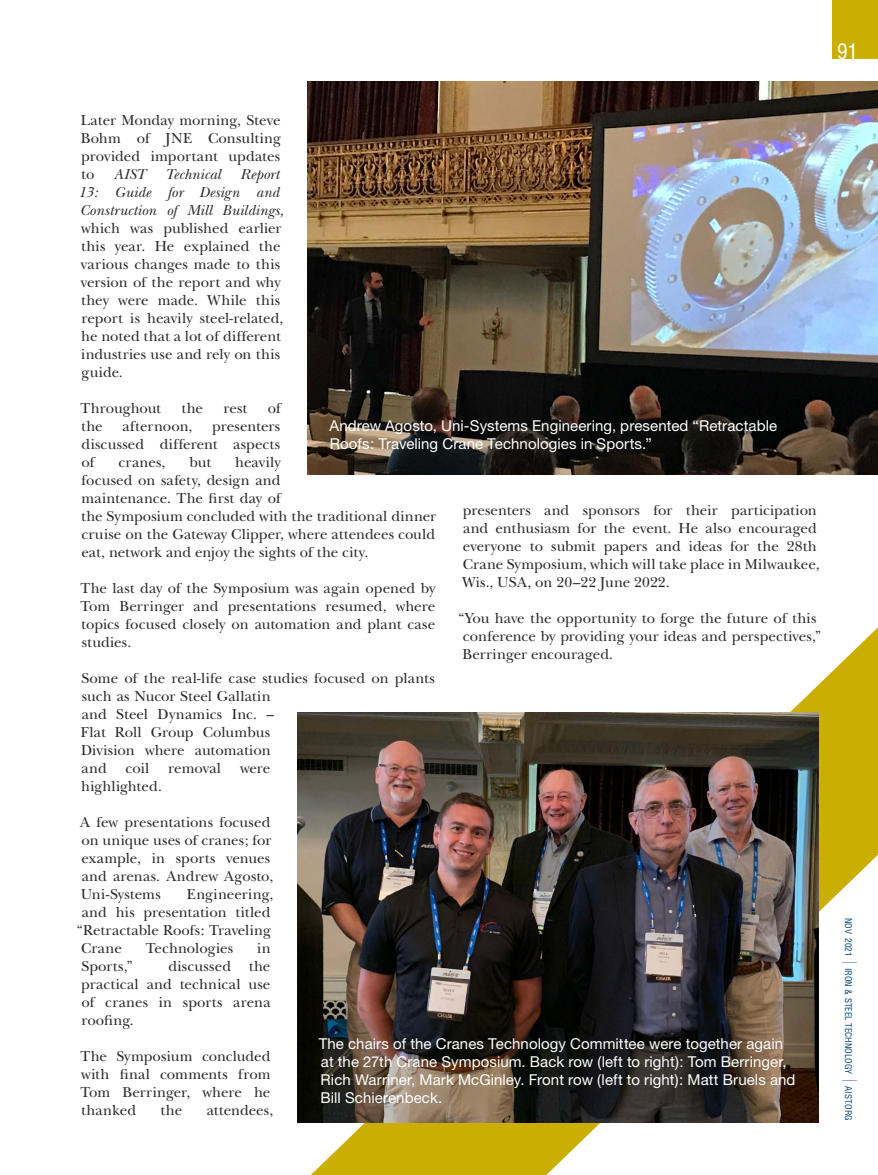
<style>
.page{position:relative;width:878px;height:1175px;background:#fff}
.page>*{position:absolute;margin:0;border:0;box-sizing:border-box;transform-origin:0 0}
.t1{font:condensed 21px "Helvetica";color:#fff}
.t2{font:15px/18px "New Baskerville";letter-spacing:.005em;color:#292829}
.t3{font:15px/18px "Helvetica Neue";letter-spacing:.005em;color:#fff}
.t4{font:italic 15px/18px "New Baskerville";letter-spacing:.005em;color:#292829}
.t5{font:condensed 9px "Helvetica";color:#004575}
</style>
<div class="page">
<svg style="left:311px;top:627px;width:567px;height:547px"></svg>
<img style="left:308px;top:81px;width:570px;height:393px">
<img style="left:298px;top:712px;width:520px;height:410px">
<div style="left:832px;top:0;width:46px;height:58px;background:#caae01"></div>
<h1 class="t1" style="left:837px;top:38px;width:22px">91</h1>
<p class="t2" style="left:81px;top:111px;width:202px;text-align:justify">Later Monday morning, Steve Bohm of JNE Consulting provided important updates to</p>
<p class="t4" style="left:114px;top:165px;width:33px">AIST</p>
<p class="t4" style="left:165px;top:165px;width:57px">Technical</p>
<p class="t4" style="left:78px;top:165px;width:207px;text-indent:162px">Report<br>13: Guide for Design and<br>Construction of Mill Buildings,</p>
<p class="t2" style="left:81px;top:219px;width:204px">which was published earlier this year. He explained the various changes made to this version of the report and why they were made. While this report is heavily steel-related, he noted that a lot of different industries use and rely on this guide.</p>
<p class="t2" style="left:80px;top:399px;width:82px">Throughout</p>
<p class="t2" style="left:181px;top:399px;width:23px">the</p>
<p class="t2" style="left:223px;top:399px;width:25px">rest</p>
<p class="t2" style="left:268px;top:399px;width:15px">of</p>
<p class="t2" style="left:81px;top:417px;width:23px">the</p>
<p class="t2" style="left:122px;top:417px;width:71px">afternoon,</p>
<p class="t3" style="left:329px;top:416px;width:449px">Andrew Agosto, Uni-Systems Engineering, presented “Retractable<br>Roofs: Traveling Crane Technologies in Sports.”</p>
<p class="t2" style="left:81px;top:417px;width:200px;text-align:justify;text-indent:131px">presenters discussed different aspects of</p>
<p class="t2" style="left:81px;top:453px;width:356px;text-indent:154px">heavily<br>focused on safety, design and<br>maintenance. The first day of<br>the Symposium concluded with the traditional dinner cruise on the Gateway Clipper, where attendees could eat, network and enjoy the sights of the city.</p>
<p class="t2" style="left:80px;top:579px;width:356px;text-align:justify">The last day of the Symposium was again opened by Tom Berringer and presentations resumed, where topics focused closely on automation and plant case studies.</p>
<p class="t2" style="left:81px;top:669px;width:355px">Some of the real-life case studies focused on plants such as Nucor Steel Gallatin<br>and Steel Dynamics Inc. –<br>Flat Roll Group Columbus<br>Division where automation<br>and</p>
<p class="t2" style="left:119px;top:453px;width:48px">cranes,</p>
<p class="t2" style="left:189px;top:453px;width:23px">but</p>
<p class="t2" style="left:462px;top:501px;width:359px">presenters and sponsors for their participation and enthusiasm for the event. He also encouraged everyone to submit papers and ideas for the 28th Crane Symposium, which will take place in Milwaukee, Wis., USA, on 20–22 June 2022.</p>
<p class="t2" style="left:458px;top:609px;width:364px">“You have the opportunity to forge the future of this conference by providing your ideas and perspectives,”<br>Berringer encouraged.</p>
<p class="t2" style="left:126px;top:759px;width:25px">coil</p>
<p class="t2" style="left:168px;top:759px;width:54px">removal</p>
<p class="t2" style="left:240px;top:759px;width:32px">were</p>
<p class="t2" style="left:81px;top:777px;width:82px">highlighted.</p>
<p class="t2" style="left:80px;top:813px;width:194px">A few presentations focused on unique uses of cranes; for example, in sports venues and arenas. Andrew Agosto,<br>Uni-Systems</p>
<p class="t2" style="left:187px;top:885px;width:88px">Engineering,</p>
<p class="t2" style="left:82px;top:903px;width:190px">and his presentation titled</p>
<p class="t2" style="left:77px;top:921px;width:195px">“Retractable Roofs: Traveling</p>
<p class="t2" style="left:81px;top:939px;width:42px">Crane</p>
<p class="t2" style="left:146px;top:939px;width:89px">Technologies</p>
<p class="t2" style="left:257px;top:939px;width:15px">in</p>
<p class="t2" style="left:81px;top:957px;width:53px">Sports,”</p>
<p class="t2" style="left:81px;top:957px;width:191px;text-align:justify;text-indent:87px">discussed the practical and technical use of cranes in sports arena roofing.</p>
<p class="t2" style="left:80px;top:1047px;width:192px;text-align:justify">The Symposium concluded with final comments from Tom Berringer, where he thanked</p>
<p class="t3" style="left:319px;top:1034px;width:478px">The chairs of the Cranes Technology Committee were together again at the 27th Crane Symposium. Back row (left to right): Tom Berringer, Rich Warriner, Mark McGinley. Front row (left to right): Matt Bruels and Bill Schierenbeck.</p>
<p class="t2" style="left:161px;top:1101px;width:23px">the</p>
<p class="t2" style="left:207px;top:1101px;width:68px">attendees,</p>
<p class="t5" style="left:854px;top:917px;width:40px;rotate:90deg">NOV 2021</p>
<p class="t5" style="left:854px;top:967px;width:108px;rotate:90deg">IRON &amp; STEEL TECHNOLOGY</p>
<p class="t5" style="left:854px;top:1086px;width:36px;rotate:90deg">AIST.ORG</p>
</div>
